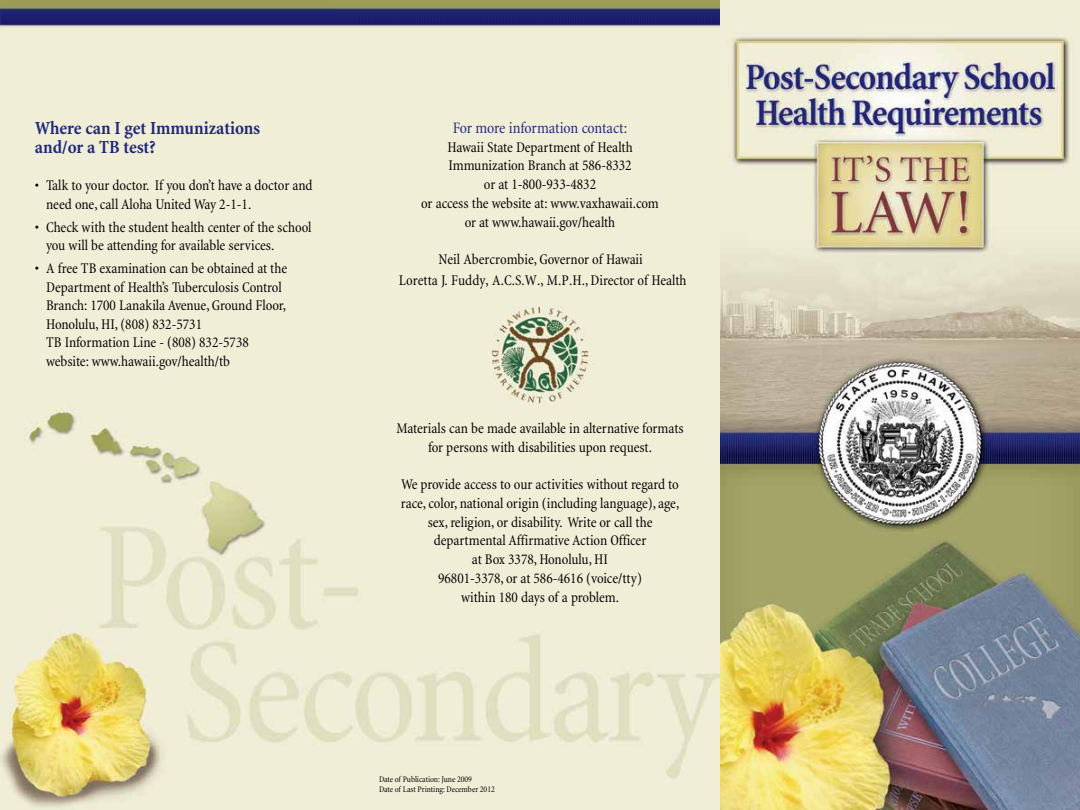
<style>
.page{position:relative;width:1080px;height:810px;background:#fff}
.page>*{position:absolute;margin:0;border:0;box-sizing:border-box;transform-origin:0 0}
.t1{font:700 condensed 18.75px/18.8px "Minion";letter-spacing:-.005em;color:#1f2879}
.t2{font:condensed 16.25px "Minion";letter-spacing:-.015em;color:#1f2879}
.t3{font:condensed 15px/18.8px "Minion";letter-spacing:-.005em;color:#000;text-align:center}
.t4{font:condensed 8.75px/10px "Minion";letter-spacing:-.005em;color:#000}
</style>
<div class="page">
<img style="left:0;top:0;width:1080px;height:810px">
<p class="t1" style="left:35px;top:119px;width:227px">Where can I get Immunizations and/or a TB test?</p>
<p class="t3" style="left:46px;top:177px;width:268px">Talk to your doctor. If you dont’ have a doctor and</p>
<p class="t3" style="left:35px;top:177px;width:6px">•</p>
<p class="t3" style="left:35px;top:218px;width:6px">•</p>
<p class="t3" style="left:46px;top:193px;width:267px;line-height:23px;text-align:left">need one,call Aloha United Way 2-1-1.<br>Check with the student health center of the school</p>
<p class="t3" style="left:46px;top:234px;width:242px;line-height:23px;text-align:left">you will be attending for available services.<br>A free TB examination can be obtained at the</p>
<p class="t3" style="left:35px;top:260px;width:6px">•</p>
<p class="t3" style="left:46px;top:278px;width:242px;text-align:left">Department of Healths’ Tuberculosis Control Branch: 1700 Lanakila Avenue,Ground Floor, Honolulu,HI ), 808( 832-5731<br>TB Information Line )- 808( 832-5738 website: www.hawaii.gov/health t b/</p>
<p class="t2" style="left:453px;top:119px;width:176px">For more information contact:</p>
<p class="t3" style="left:421px;top:138px;width:239px">Hawaii State Department of Health<br>Immunization Branch at 586-8332<br>or at 1-800-933-4832<br>or access the website at: www.vaxhawaii.com or at www.hawaii.gov/health</p>
<p class="t3" style="left:399px;top:249px;width:289px;line-height:21.4px">Neil Abercrombie, Governor of Hawaii<br>Loretta .J Fuddy W.S.C.A, M., H.P. ., Director of Health</p>
<p class="t3" style="left:396px;top:419px;width:289px">Materials can be made available in alternative formats for persons with disabilities upon request.</p>
<p class="t3" style="left:401px;top:475px;width:280px">We provide access to our activities without regard to race,color,national origin (including language ,) age, sex,religion,or disability. Write or call the departmental Affirmative Action Officer<br>at Box 3378,Honolulu,HI<br>96801-3378,or at 586-4616 (voice/tty(<br>within 180 days of a problem.</p>
<p class="t4" style="left:379px;top:775px;width:117px">Date of Publication: June 2009<br>Date of Last Printing: December 2012</p>
</div>
